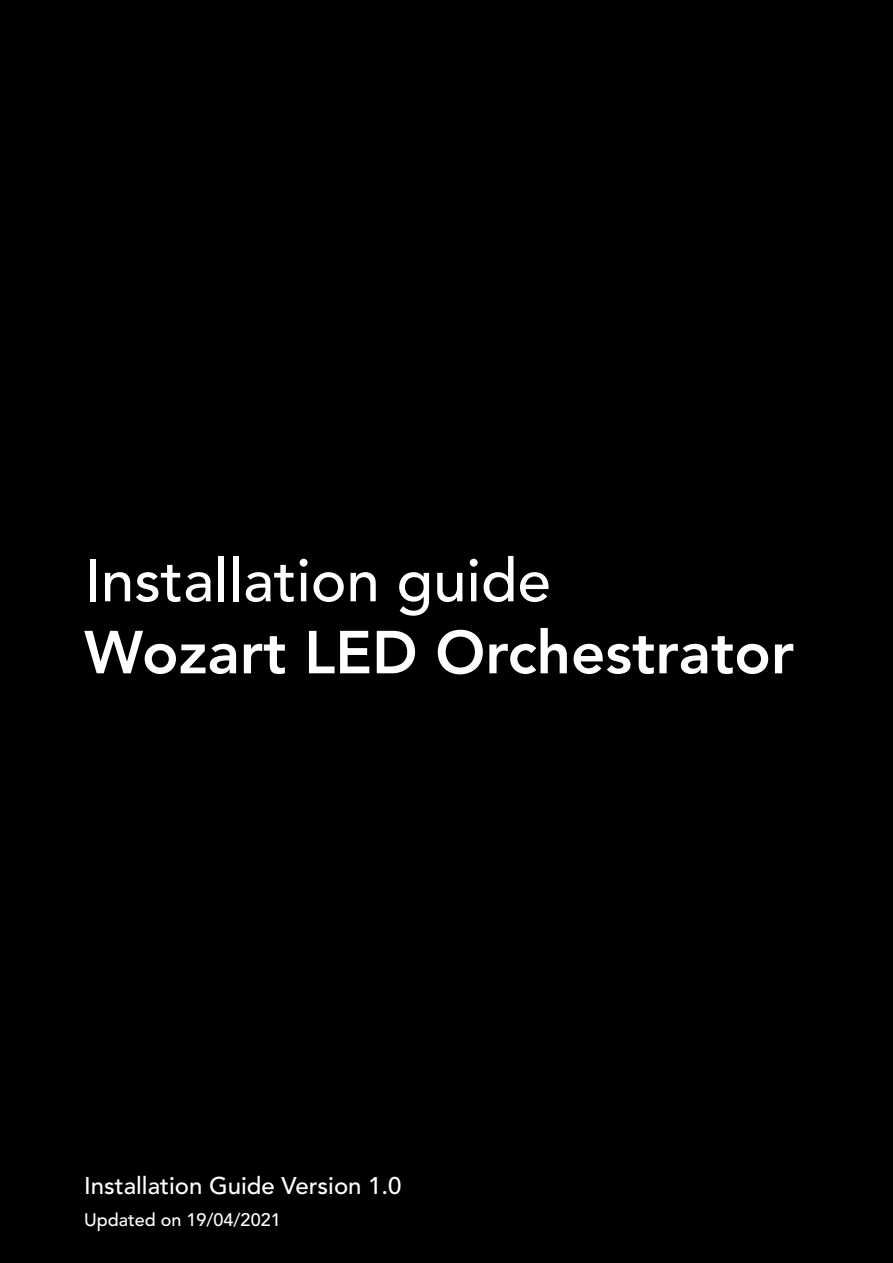
<style>
.page{position:relative;width:893px;height:1263px;background:#000}
.page>*{position:absolute;margin:0;border:0;box-sizing:border-box;transform-origin:0 0}
.t1{font:800 60px "Avenir LT Std";color:#fff}
.t2{font:500 60px "Avenir LT Std";color:#fff}
.t3{font:500 24px "Avenir LT Std";color:#fff}
.t4{font:500 18px "Avenir LT Std";color:#fff}
</style>
<div class="page">
<h1 class="t2" style="left:84px;top:546px;width:468px">Installation guide</h1>
<h1 class="t1" style="left:84px;top:617px;width:711px">Wozart LED Orchestrator</h1>
<p class="t3" style="left:84px;top:1171px;width:319px">Installation Guide Version 1.0</p>
<p class="t4" style="left:84px;top:1210px;width:198px">Updated on 19/04/2021</p>
</div>
